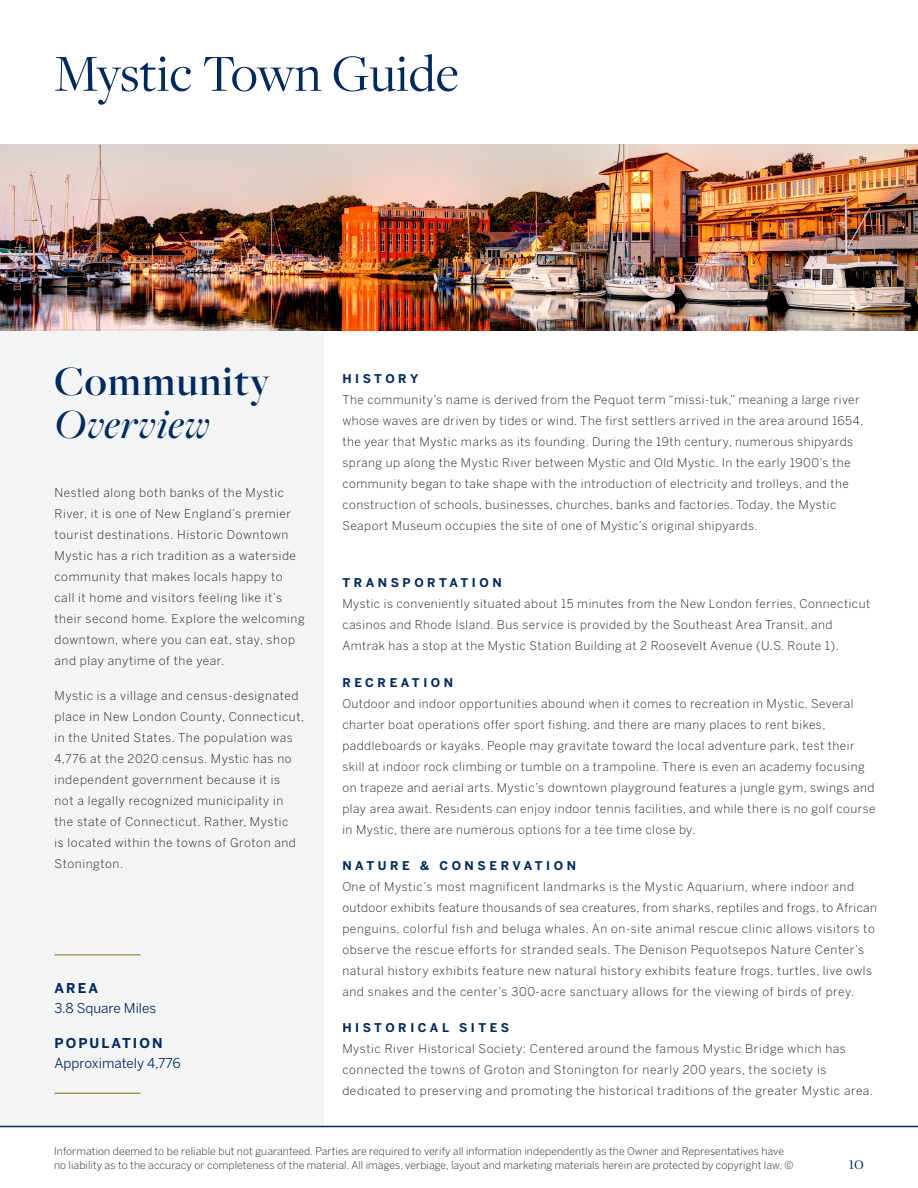
<style>
.page{position:relative;width:918px;height:1188px;background:#fff}
.page>*{position:absolute;margin:0;border:0;box-sizing:border-box;transform-origin:0 0}
.t1{font:54px "Freight Disp Pro";color:#00295c}
.Roxborough_CF_50_pt___T_50_pt{font:600 43.2px "Freight Big Pro";letter-spacing:.025em;color:#00295c}
.Roxborough_CF_50_pt___T_50_pt-2{font:italic 500 43.2px "Freight Big Pro";letter-spacing:.025em;color:#00295c}
.t2{font:18px "Freight Disp Pro";color:#00295c}
.Number_Header{font:13.5px "Benton Sans";color:#00295c}
.Number_Header-2{font:700 13.5px "Benton Sans";letter-spacing:.16em;color:#00295c}
.body_text{font:300 12px/21px "Benton Sans";letter-spacing:.04em;color:#231f20}
.Poppins_S_8_pt___T_300{font:700 12px "Benton Sans";letter-spacing:.3em;color:#00295c}
.t3{font:300 10.5px/13.6px "Benton Sans";letter-spacing:.01em;color:#231f20}
</style>
<div class="page">
<hr style="left:0;top:1126px;width:918px;height:1px;background:#00295c">
<img style="left:0;top:144px;width:918px;height:187px">
<div style="left:0;top:329px;width:324px;height:798px;background:#f3f4f4"></div>
<hr style="left:54px;top:954px;width:86px;height:2px;background:#a18c49">
<hr style="left:54px;top:1093px;width:86px;height:1px;background:#a18c49">
<p class="t1" style="left:54px;top:38px;width:406px">Mystic Town Guide</p>
<p class="Roxborough_CF_50_pt___T_50_pt" style="left:54px;top:352px;width:217px">Community</p>
<p class="Roxborough_CF_50_pt___T_50_pt-2" style="left:54px;top:396px;width:156px">Overview</p>
<p class="body_text" style="left:54px;top:482px;width:252px">Nestled along both banks of the Mystic River, it is one of New England’s premier tourist destinations. Historic Downtown Mystic has a rich tradition as a waterside community that makes locals happy to call it home and visitors feeling like it’s their second home. Explore the welcoming downtown, where you can eat, stay, shop and play anytime of the year.</p>
<p class="body_text" style="left:54px;top:685px;width:251px">Mystic is a village and census-designated place in New London County, Connecticut, in the United States. The population was 4,776 at the 2020 census. Mystic has no independent government because it is<br>not a legally recognized municipality in the state of Connecticut. Rather, Mystic<br>is located within the towns of Groton and Stonington.</p>
<p class="Number_Header-2" style="left:54px;top:980px;width:45px">AREA</p>
<p class="Number_Header" style="left:54px;top:1000px;width:103px">3.8 Square Miles</p>
<p class="Number_Header-2" style="left:54px;top:1035px;width:110px">POPULATION</p>
<p class="Number_Header" style="left:54px;top:1055px;width:128px">Approximately 4,776</p>
<p class="Poppins_S_8_pt___T_300" style="left:342px;top:372px;width:77px">HISTORY</p>
<p class="body_text" style="left:342px;top:389px;width:522px">The community’s name is derived from the Pequot term “missi-tuk,” meaning a large river whose waves are driven by tides or wind. The first settlers arrived in the area around 1654, the year that Mystic marks as its founding. During the 19th century, numerous shipyards sprang up along the Mystic River between Mystic and Old Mystic. In the early 1900’s the community began to take shape with the introduction of electricity and trolleys, and the construction of schools, businesses, churches, banks and factories. Today, the Mystic Seaport Museum occupies the site of one of Mystic’s original shipyards.</p>
<p class="Poppins_S_8_pt___T_300" style="left:342px;top:576px;width:161px">TRANSPORTATION</p>
<p class="body_text" style="left:342px;top:593px;width:529px">Mystic is conveniently situated about 15 minutes from the New London ferries, Connecticut casinos and Rhode Island. Bus service is provided by the Southeast Area Transit, and<br>Amtrak has a stop at the Mystic Station Building at 2 Roosevelt Avenue (U.S. Route 1).</p>
<p class="Poppins_S_8_pt___T_300" style="left:342px;top:675px;width:112px">RECREATION</p>
<p class="body_text" style="left:342px;top:693px;width:535px">Outdoor and indoor opportunities abound when it comes to recreation in Mystic. Several charter boat operations offer sport fishing, and there are many places to rent bikes, paddleboards or kayaks. People may gravitate toward the local adventure park, test their skill at indoor rock climbing or tumble on a trampoline. There is even an academy focusing on trapeze and aerial arts. Mystic’s downtown playground features a jungle gym, swings and play area await. Residents can enjoy indoor tennis facilities, and while there is no golf course in Mystic, there are numerous options for a tee time close by.</p>
<p class="Poppins_S_8_pt___T_300" style="left:342px;top:859px;width:235px">NATURE &amp; CONSERVATION</p>
<p class="body_text" style="left:342px;top:876px;width:536px">One of Mystic’s most magnificent landmarks is the Mystic Aquarium, where indoor and outdoor exhibits feature thousands of sea creatures, from sharks, reptiles and frogs, to African penguins, colorful fish and beluga whales. An on-site animal rescue clinic allows visitors to observe the rescue efforts for stranded seals. The Denison Pequotsepos Nature Center’s natural history exhibits feature new natural history exhibits feature frogs, turtles, live owls and snakes and the center’s 300-acre sanctuary allows for the viewing of birds of prey.</p>
<p class="Poppins_S_8_pt___T_300" style="left:342px;top:1021px;width:168px">HISTORICAL SITES</p>
<p class="body_text" style="left:342px;top:1038px;width:532px">Mystic River Historical Society: Centered around the famous Mystic Bridge which has connected the towns of Groton and Stonington for nearly 200 years, the society is dedicated to preserving and promoting the historical traditions of the greater Mystic area.</p>
<p class="t3" style="left:54px;top:1144px;width:741px">Information deemed to be reliable but not guaranteed. Parties are required to verify all information independently as the Owner and Representatives have no liability as to the accuracy or completeness of the material. All images, verbiage, layout and marketing materials herein are protected by copyright law. ©</p>
<h3 class="t2" style="left:849px;top:1151px;width:17px">10</h3>
</div>
